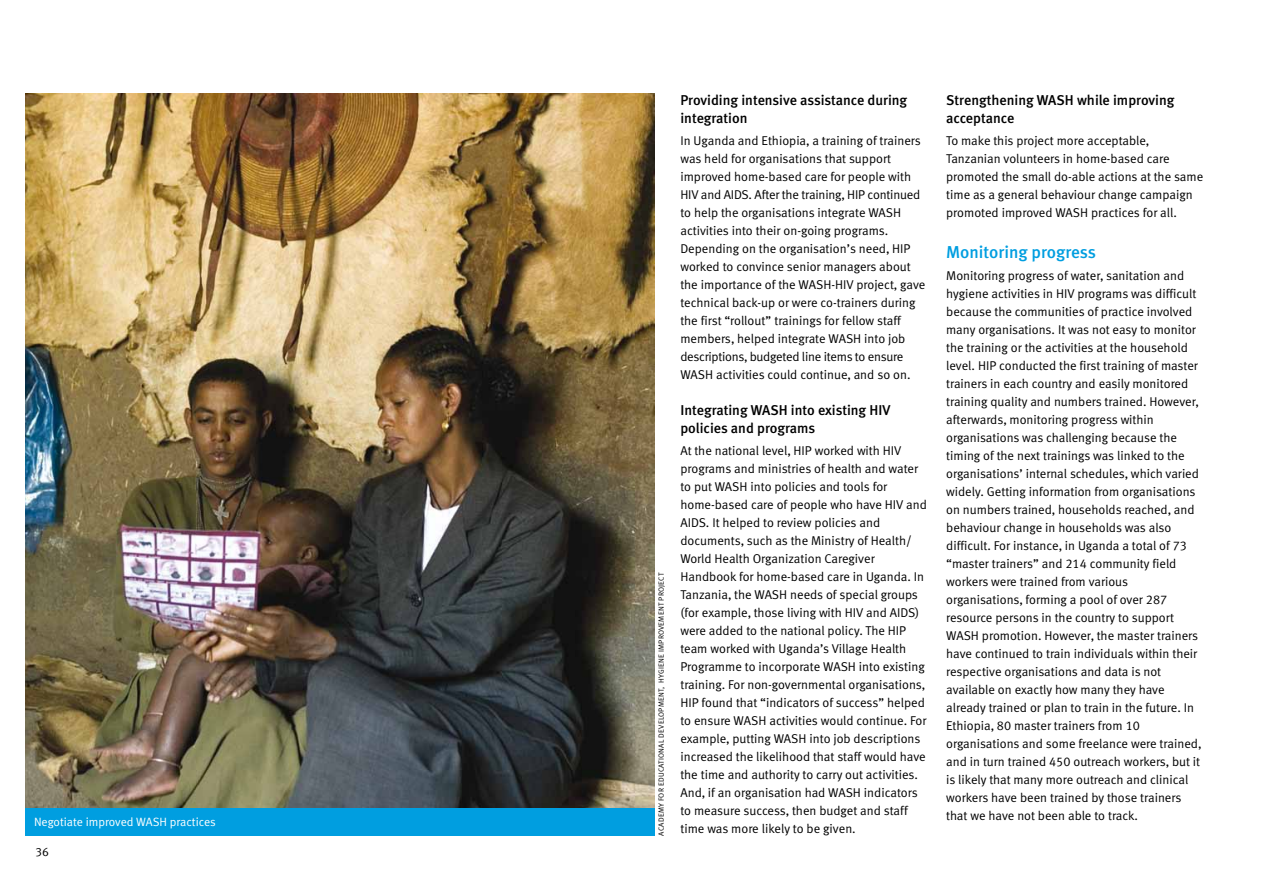
<style>
.page{position:relative;width:1263px;height:893px;background:#fff}
.page>*{position:absolute;margin:0;border:0;box-sizing:border-box;transform-origin:0 0}
.t1{font:17.25px "Meta Medium CELF";color:#009ee0}
.t2{font:14.25px/18px "Meta Medium CELF";color:#000}
.t3{font:12.75px/18px "Meta Normal CELF";color:#000}
.t4{font:12px "Meta Normal CELF";color:#fff}
.t5{font:12px "Meta Normal CELF";color:#000}
.t6{font:7.5px "Meta Normal CELF";letter-spacing:.03em;color:#000}
</style>
<div class="page">
<img style="left:26px;top:94px;width:629px;height:714px">
<div style="left:26px;top:808px;width:629px;height:28px;background:#009ee0"></div>
<p class="t4" style="left:34px;top:814px;width:183px">Negotiate improved WASH practices</p>
<p class="t5" style="left:36px;top:844px;width:15px">36</p>
<p class="t6" style="left:657px;top:836px;width:264px;rotate:-90deg">Academy for Educational Development, Hygiene Improvement Project</p>
<p class="t2" style="left:680px;top:91px;width:228px">Providing intensive assistance during integration</p>
<p class="t3" style="left:680px;top:132px;width:246px">In Uganda and Ethiopia, a training of trainers was held for organisations that support improved home-based care for people with HIV and AIDS. After the training, HIP continued to help the organisations integrate WASH activities into their on-going programs.<br>Depending on the organisation’s need, HIP worked to convince senior managers about the importance of the WASH-HIV project, gave technical back-up or were co-trainers during the first “rollout” trainings for fellow staff members, helped integrate WASH into job descriptions, budgeted line items to ensure WASH activities could continue, and so on.</p>
<p class="t2" style="left:680px;top:401px;width:211px">Integrating WASH into existing HIV policies and programs</p>
<p class="t3" style="left:680px;top:442px;width:248px">At the national level, HIP worked with HIV programs and ministries of health and water to put WASH into policies and tools for home-based care of people who have HIV and AIDS. It helped to review policies and documents, such as the Ministry of Health/ World Health Organization Caregiver Handbook for home-based care in Uganda. In Tanzania, the WASH needs of special groups (for example, those living with HIV and AIDS) were added to the national policy. The HIP team worked with Uganda’s Village Health Programme to incorporate WASH into existing training. For non-governmental organisations, HIP found that “indicators of success” helped to ensure WASH activities would continue. For example, putting WASH into job descriptions increased the likelihood that staff would have the time and authority to carry out activities.<br>And, if an organisation had WASH indicators to measure success, then budget and staff time was more likely to be given.</p>
<p class="t2" style="left:946px;top:91px;width:230px">Strengthening WASH while improving acceptance</p>
<p class="t3" style="left:946px;top:132px;width:259px">To make this project more acceptable, Tanzanian volunteers in home-based care promoted the small do-able actions at the same time as a general behaviour change campaign promoted improved WASH practices for all.</p>
<h1 class="t1" style="left:946px;top:241px;width:151px">Monitoring progress</h1>
<p class="t3" style="left:946px;top:267px;width:256px">Monitoring progress of water, sanitation and hygiene activities in HIV programs was difficult because the communities of practice involved many organisations. It was not easy to monitor the training or the activities at the household level. HIP conducted the first training of master trainers in each country and easily monitored training quality and numbers trained. However, afterwards, monitoring progress within organisations was challenging because the timing of the next trainings was linked to the organisations’ internal schedules, which varied widely. Getting information from organisations on numbers trained, households reached, and behaviour change in households was also difficult. For instance, in Uganda a total of 73 “master trainers” and 214 community field workers were trained from various organisations, forming a pool of over 287 resource persons in the country to support WASH promotion. However, the master trainers have continued to train individuals within their respective organisations and data is not available on exactly how many they have already trained or plan to train in the future. In Ethiopia, 80 master trainers from 10 organisations and some freelance were trained, and in turn trained 450 outreach workers, but it is likely that many more outreach and clinical workers have been trained by those trainers that we have not been able to track.</p>
</div>
